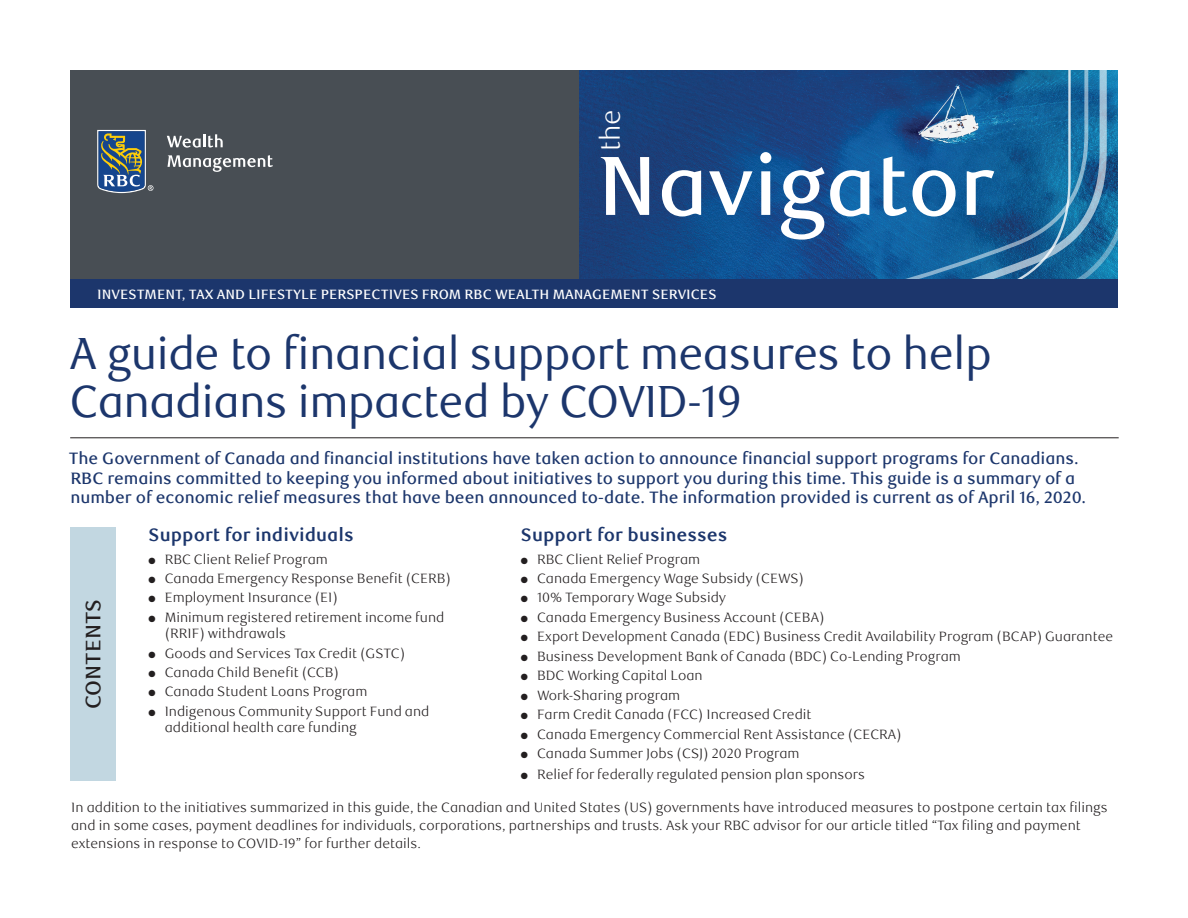
<style>
.page{position:relative;width:1188px;height:918px;background:#fff}
.page>*{position:absolute;margin:0;border:0;box-sizing:border-box;transform-origin:0 0}
.t1{font:500 84px "RBC Text";letter-spacing:-.01em;color:#fff}
.t2{font:45px/48px "RBC Display";color:#1c366c}
.t3{font:300 27px "RBC Text";color:#fff}
.t4{font:500 21px "RBC Text";color:#231f20}
.t5{font:700 18px "RBC Text";color:#1c366c}
.t6{font:500 16.5px/19.5px "RBC Text";letter-spacing:-.005em;color:#1c366c}
.t7{font:300 13.5px/16.2px "RBC Text";color:#231f20}
.t8{font:500 13.5px "RBC Text";color:#fff}
</style>
<div class="page">
<div style="left:70px;top:70px;width:510px;height:211px;background:#484e54"></div>
<svg style="left:97px;top:130px;width:56px;height:63px;background:#5b707e"></svg>
<svg style="left:167px;top:134px;width:56px;height:14px"></svg>
<svg style="left:168px;top:155px;width:105px;height:17px"></svg>
<img style="left:580px;top:70px;width:107px;height:210px">
<svg style="left:1107px;top:70px;width:11px;height:210px;background:#1772a4"></svg>
<svg style="left:687px;top:70px;width:420px;height:210px;background:#1b5994"></svg>
<div style="left:70px;top:280px;width:1048px;height:28px;background:#1c366c"></div>
<hr style="left:70px;top:438px;width:1049px;height:1px;background:#231f20">
<div style="left:70px;top:528px;width:46px;height:253px;background:#c2d7e1"></div>
<h3 class="t3" style="left:595px;top:151px;width:43px;rotate:-90deg">the</h3>
<h1 class="t1" style="left:597px;top:136px;width:399px">Navigator</h1>
<p class="t8" style="left:97px;top:286px;width:621px">INVESTMENT, TAX AND LIFESTYLE PERSPECTIVES FROM RBC WEALTH MANAGEMENT SERVICES</p>
<h2 class="t2" style="left:70px;top:331px;width:923px">A guide to financial support measures to help<br>Canadians impacted by COVID-19</h2>
<p class="t6" style="left:69px;top:449px;width:1019px">The Government of Canada and financial institutions have taken action to announce financial support programs for Canadians.<br>RBC remains committed to keeping you informed about initiatives to support you during this time. This guide is a summary of a number of economic relief measures that have been announced to-date. The information provided is current as of April 16, 2020.</p>
<h3 class="t4" style="left:81px;top:709px;width:112px;rotate:-90deg">CONTENTS</h3>
<h3 class="t5" style="left:148px;top:524px;width:207px">Support for individuals</h3>
<p class="t7" style="left:149px;top:551px;width:181px">● RBC Client Relief Program</p>
<p class="t7" style="left:149px;top:571px;width:304px">● Canada Emergency Response Benefit (CERB)</p>
<p class="t7" style="left:149px;top:590px;width:191px">● Employment Insurance (EI)</p>
<p class="t7" style="left:165px;top:609px;width:281px;text-indent:-16px">● Minimum registered retirement income fund (RRIF) withdrawals</p>
<p class="t7" style="left:149px;top:645px;width:258px">● Goods and Services Tax Credit (GSTC)</p>
<p class="t7" style="left:149px;top:665px;width:192px">● Canada Child Benefit (CCB)</p>
<p class="t7" style="left:149px;top:684px;width:220px">● Canada Student Loans Program</p>
<p class="t7" style="left:165px;top:703px;width:266px;text-indent:-16px">● Indigenous Community Support Fund and additional health care funding</p>
<h3 class="t5" style="left:521px;top:524px;width:208px">Support for businesses</h3>
<p class="t7" style="left:521px;top:551px;width:181px">● RBC Client Relief Program</p>
<p class="t7" style="left:521px;top:571px;width:285px">● Canada Emergency Wage Subsidy (CEWS)</p>
<p class="t7" style="left:521px;top:590px;width:207px">● 10% Temporary Wage Subsidy</p>
<p class="t7" style="left:521px;top:609px;width:305px">● Canada Emergency Business Account (CEBA)</p>
<p class="t7" style="left:521px;top:629px;width:594px">● Export Development Canada (EDC) Business Credit Availability Program (BCAP) Guarantee</p>
<p class="t7" style="left:521px;top:648px;width:442px">● Business Development Bank of Canada (BDC) Co-Lending Program</p>
<p class="t7" style="left:521px;top:668px;width:183px">● BDC Working Capital Loan</p>
<p class="t7" style="left:521px;top:687px;width:161px">● Work-Sharing program</p>
<p class="t7" style="left:521px;top:707px;width:292px">● Farm Credit Canada (FCC) Increased Credit</p>
<p class="t7" style="left:521px;top:726px;width:382px">● Canada Emergency Commercial Rent Assistance (CECRA)</p>
<p class="t7" style="left:521px;top:746px;width:280px">● Canada Summer Jobs (CSJ) 2020 Program</p>
<p class="t7" style="left:521px;top:767px;width:346px">● Relief for federally regulated pension plan sponsors</p>
<p class="t7" style="left:71px;top:798px;width:1038px;line-height:18px">In addition to the initiatives summarized in this guide, the Canadian and United States (US) governments have introduced measures to postpone certain tax filings and in some cases, payment deadlines for individuals, corporations, partnerships and trusts. Ask your RBC advisor for our article titled “Tax filing and payment extensions in response to COVID-19” for further details.</p>
</div>
